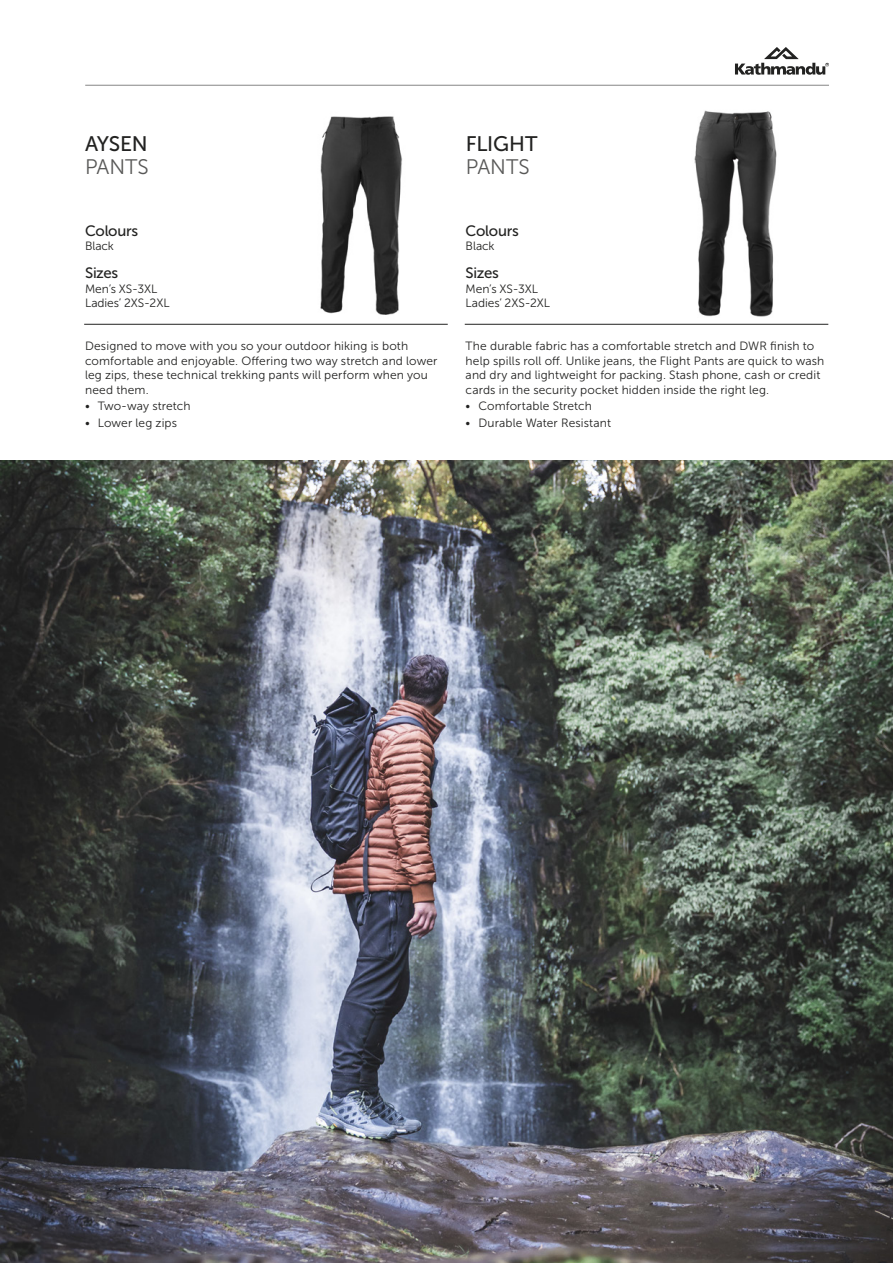
<style>
.page{position:relative;width:893px;height:1263px;background:#fff}
.page>*{position:absolute;margin:0;border:0;box-sizing:border-box;transform-origin:0 0}
.t1{font:21px "Museo Sans 500";letter-spacing:-.01em;color:#222221}
.t2{font:21px "Museo Sans 300";letter-spacing:-.005em;color:#585857}
.t3{font:15px "Museo Sans 500";letter-spacing:-.015em;color:#222221}
.t4{font:12px/14.4px "Museo Sans 300";letter-spacing:.01em;color:#222221}
</style>
<div class="page">
<hr style="left:85px;top:85px;width:744px;height:1px;background:#868686">
<img style="left:694px;top:110px;width:83px;height:207px">
<img style="left:320px;top:116px;width:82px;height:199px">
<hr style="left:84px;top:324px;width:364px;height:1px;background:#222221">
<hr style="left:465px;top:324px;width:363px;height:1px;background:#222221">
<svg style="left:735px;top:47px;width:94px;height:28px"></svg>
<img style="left:0;top:460px;width:893px;height:803px">
<h1 class="t1" style="left:85px;top:133px;width:64px">AYSEN</h1>
<h1 class="t2" style="left:85px;top:155px;width:65px">PANTS</h1>
<h1 class="t1" style="left:466px;top:133px;width:73px">FLIGHT</h1>
<h1 class="t2" style="left:466px;top:155px;width:65px">PANTS</h1>
<p class="t3" style="left:85px;top:222px;width:55px">Colours</p>
<p class="t4" style="left:85px;top:239px;width:30px">Black</p>
<p class="t3" style="left:466px;top:222px;width:55px">Colours</p>
<p class="t4" style="left:466px;top:239px;width:30px">Black</p>
<p class="t3" style="left:85px;top:265px;width:35px">Sizes</p>
<p class="t4" style="left:85px;top:281px;width:86px">Men’s XS-3XL<br>Ladies’ 2XS-2XL</p>
<p class="t3" style="left:466px;top:265px;width:35px">Sizes</p>
<p class="t4" style="left:466px;top:281px;width:86px">Men’s XS-3XL<br>Ladies’ 2XS-2XL</p>
<p class="t4" style="left:85px;top:339px;width:354px">Designed to move with you so your outdoor hiking is both comfortable and enjoyable. Offering two way stretch and lower leg zips, these technical trekking pants will perform when you need them.</p>
<p class="t4" style="left:85px;top:399px;width:107px">• Two-way stretch</p>
<p class="t4" style="left:85px;top:415px;width:94px">• Lower leg zips</p>
<p class="t4" style="left:466px;top:339px;width:360px">The durable fabric has a comfortable stretch and DWR finish to help spills roll off. Unlike jeans, the Flight Pants are quick to wash and dry and lightweight for packing. Stash phone, cash or credit cards in the security pocket hidden inside the right leg.</p>
<p class="t4" style="left:466px;top:399px;width:128px">• Comfortable Stretch</p>
<p class="t4" style="left:466px;top:415px;width:147px">• Durable Water Resistant</p>
</div>
